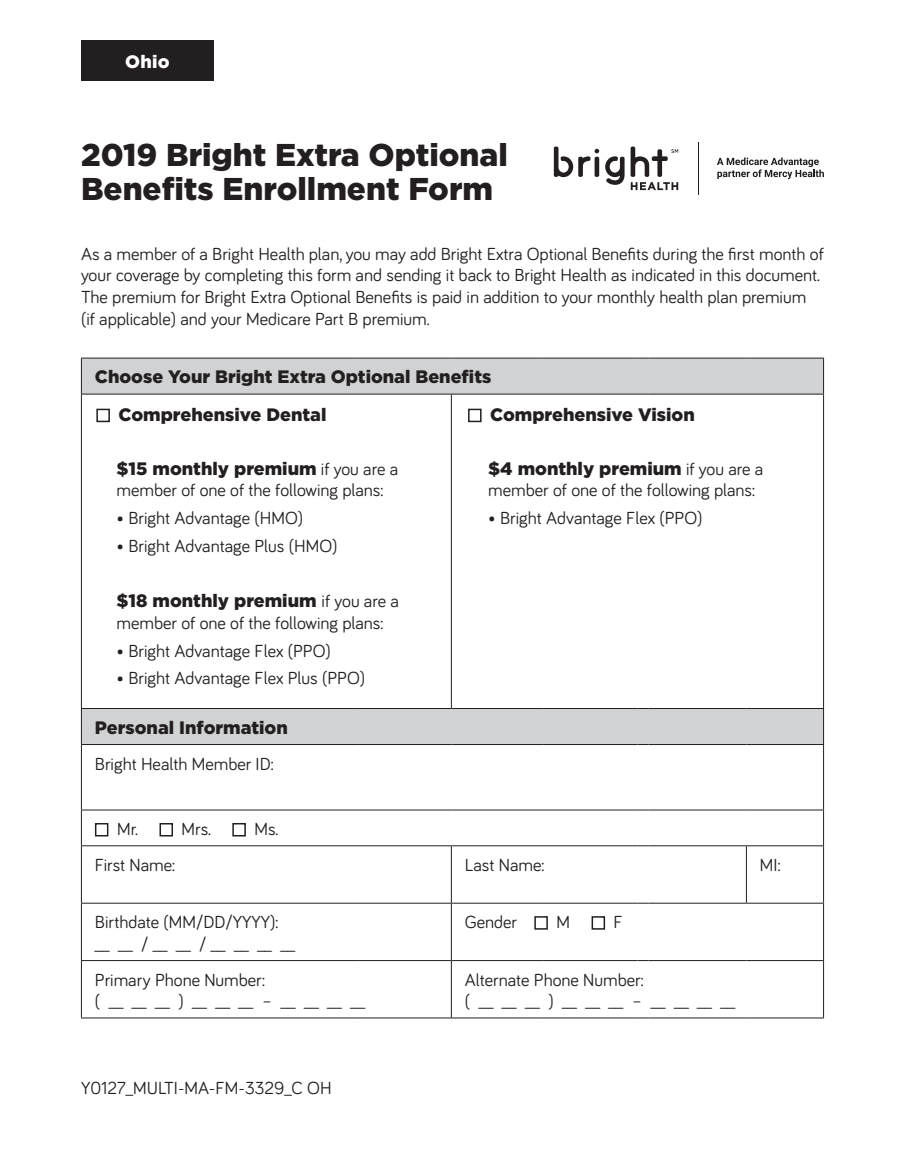
<style>
.page{position:relative;width:905px;height:1175px;background:#fff}
.page>*{position:absolute;margin:0;border:0;box-sizing:border-box;transform-origin:0 0}
.t1{font:900 31.5px/34.5px "Gotham";color:#231f20}
.t2{font:18px/21.6px "Bariol";color:#231f20}
.t3{font:900 18px "Gotham";color:#231f20}
.t4{font:900 18px "Gotham";color:#fff}
.s1{font-family:"Bariol";font-weight:400}
.s2{font-family:"Gotham";font-weight:900}
</style>
<div class="page">
<div style="left:81px;top:40px;width:133px;height:41px;background:#231f20"></div>
<svg style="left:82px;top:359px;width:741px;height:385px"></svg>
<hr style="left:81px;top:358px;width:278px;height:1px;background:#231f20">
<hr style="left:81px;top:358px;width:1px;height:36px;background:#231f20">
<hr style="left:359px;top:358px;width:92px;height:1px;background:#231f20">
<hr style="left:451px;top:358px;width:93px;height:1px;background:#231f20">
<hr style="left:544px;top:358px;width:93px;height:1px;background:#231f20">
<hr style="left:648px;top:358px;width:98px;height:1px;background:#231f20">
<hr style="left:746px;top:358px;width:77px;height:1px;background:#231f20">
<hr style="left:823px;top:358px;width:1px;height:36px;background:#231f20">
<hr style="left:81px;top:394px;width:278px;height:1px;background:#231f20">
<hr style="left:81px;top:394px;width:1px;height:314px;background:#231f20">
<hr style="left:359px;top:394px;width:92px;height:1px;background:#231f20">
<hr style="left:451px;top:394px;width:93px;height:1px;background:#231f20">
<hr style="left:451px;top:394px;width:1px;height:314px;background:#231f20">
<hr style="left:544px;top:394px;width:93px;height:1px;background:#231f20">
<hr style="left:648px;top:394px;width:98px;height:1px;background:#231f20">
<hr style="left:746px;top:394px;width:77px;height:1px;background:#231f20">
<hr style="left:823px;top:394px;width:1px;height:314px;background:#231f20">
<hr style="left:81px;top:708px;width:278px;height:1px;background:#231f20">
<hr style="left:81px;top:709px;width:1px;height:35px;background:#231f20">
<hr style="left:359px;top:708px;width:92px;height:1px;background:#231f20">
<hr style="left:451px;top:708px;width:93px;height:1px;background:#231f20">
<hr style="left:544px;top:708px;width:93px;height:1px;background:#231f20">
<hr style="left:648px;top:708px;width:98px;height:1px;background:#231f20">
<hr style="left:746px;top:708px;width:77px;height:1px;background:#231f20">
<hr style="left:823px;top:709px;width:1px;height:35px;background:#231f20">
<hr style="left:81px;top:744px;width:278px;height:1px;background:#231f20">
<hr style="left:81px;top:745px;width:1px;height:64px;background:#231f20">
<hr style="left:359px;top:744px;width:92px;height:1px;background:#231f20">
<hr style="left:451px;top:744px;width:93px;height:1px;background:#231f20">
<hr style="left:544px;top:744px;width:93px;height:1px;background:#231f20">
<hr style="left:648px;top:744px;width:98px;height:1px;background:#231f20">
<hr style="left:746px;top:744px;width:77px;height:1px;background:#231f20">
<hr style="left:823px;top:745px;width:1px;height:64px;background:#231f20">
<hr style="left:81px;top:809px;width:278px;height:1px;background:#231f20">
<hr style="left:81px;top:810px;width:1px;height:35px;background:#231f20">
<hr style="left:359px;top:809px;width:92px;height:1px;background:#231f20">
<hr style="left:451px;top:809px;width:93px;height:1px;background:#231f20">
<hr style="left:544px;top:809px;width:93px;height:1px;background:#231f20">
<hr style="left:648px;top:809px;width:98px;height:1px;background:#231f20">
<hr style="left:746px;top:809px;width:77px;height:1px;background:#231f20">
<hr style="left:823px;top:810px;width:1px;height:35px;background:#231f20">
<hr style="left:81px;top:845px;width:278px;height:1px;background:#231f20">
<hr style="left:81px;top:846px;width:1px;height:56px;background:#231f20">
<hr style="left:359px;top:845px;width:92px;height:1px;background:#231f20">
<hr style="left:451px;top:845px;width:93px;height:1px;background:#231f20">
<hr style="left:451px;top:846px;width:1px;height:56px;background:#231f20">
<hr style="left:544px;top:845px;width:93px;height:1px;background:#231f20">
<hr style="left:648px;top:845px;width:98px;height:1px;background:#231f20">
<hr style="left:746px;top:845px;width:77px;height:1px;background:#231f20">
<hr style="left:746px;top:846px;width:1px;height:56px;background:#231f20">
<hr style="left:823px;top:846px;width:1px;height:56px;background:#231f20">
<hr style="left:81px;top:902px;width:278px;height:1px;background:#231f20">
<hr style="left:81px;top:903px;width:1px;height:57px;background:#231f20">
<hr style="left:359px;top:902px;width:92px;height:1px;background:#231f20">
<hr style="left:451px;top:902px;width:93px;height:1px;background:#231f20">
<hr style="left:451px;top:903px;width:1px;height:57px;background:#231f20">
<hr style="left:544px;top:902px;width:93px;height:1px;background:#231f20">
<hr style="left:648px;top:902px;width:98px;height:1px;background:#231f20">
<hr style="left:746px;top:902px;width:77px;height:1px;background:#231f20">
<hr style="left:823px;top:903px;width:1px;height:57px;background:#231f20">
<hr style="left:81px;top:960px;width:278px;height:1px;background:#231f20">
<hr style="left:81px;top:961px;width:1px;height:56px;background:#231f20">
<hr style="left:359px;top:960px;width:92px;height:1px;background:#231f20">
<hr style="left:451px;top:960px;width:93px;height:1px;background:#231f20">
<hr style="left:451px;top:961px;width:1px;height:56px;background:#231f20">
<hr style="left:544px;top:960px;width:93px;height:1px;background:#231f20">
<hr style="left:648px;top:960px;width:98px;height:1px;background:#231f20">
<hr style="left:746px;top:960px;width:77px;height:1px;background:#231f20">
<hr style="left:823px;top:961px;width:1px;height:56px;background:#231f20">
<hr style="left:81px;top:1017px;width:278px;height:1px;background:#231f20">
<hr style="left:359px;top:1017px;width:92px;height:1px;background:#231f20">
<hr style="left:451px;top:1017px;width:93px;height:1px;background:#231f20">
<hr style="left:544px;top:1017px;width:93px;height:1px;background:#231f20">
<hr style="left:648px;top:1017px;width:98px;height:1px;background:#231f20">
<hr style="left:746px;top:1017px;width:77px;height:1px;background:#231f20">
<div style="left:95px;top:823px;width:13px;height:13px;border:2px solid #231f20"></div>
<div style="left:159px;top:823px;width:14px;height:13px;border:2px solid #231f20"></div>
<div style="left:232px;top:823px;width:14px;height:13px;border:2px solid #231f20"></div>
<div style="left:534px;top:916px;width:14px;height:13px;border:2px solid #231f20"></div>
<div style="left:591px;top:916px;width:14px;height:13px;border:2px solid #231f20"></div>
<hr style="left:697px;top:142px;width:1px;height:53px;background:#231f20">
<svg style="left:605px;top:156px;width:19px;height:29px"></svg>
<svg style="left:554px;top:146px;width:45px;height:31px"></svg>
<svg style="left:630px;top:146px;width:48px;height:44px"></svg>
<svg style="left:717px;top:157px;width:106px;height:22px"></svg>
<div style="left:96px;top:409px;width:14px;height:13px;border:2px solid #231f20"></div>
<div style="left:468px;top:409px;width:13px;height:13px;border:2px solid #231f20"></div>
<p class="t4" style="left:125px;top:49px;width:46px">Ohio</p>
<p class="t1" style="left:81px;top:137px;width:428px">2019 Bright Extra Optional<br>Benefits Enrollment Form</p>
<p class="t2" style="left:81px;top:242px;width:744px">As a member of a Bright Health plan, you may add Bright Extra Optional Benefits during the first month of your coverage by completing this form and sending it back to Bright Health as indicated in this document.<br>The premium for Bright Extra Optional Benefits is paid in addition to your monthly health plan premium (if applicable) and your Medicare Part B premium.</p>
<p class="t3" style="left:95px;top:364px;width:398px">Choose Your Bright Extra Optional Benefits</p>
<p class="t3" style="left:118px;top:402px;width:209px">Comprehensive Dental</p>
<p class="t3" style="left:490px;top:402px;width:206px">Comprehensive Vision</p>
<p class="t3" style="left:117px;top:456px;width:283px">$15 monthly premium <span class="s1">if you are a</span></p>
<p class="t2" style="left:117px;top:478px;width:268px">member of one of the following plans:</p>
<p class="t3" style="left:488px;top:456px;width:276px">$4 monthly premium <span class="s1">if you are a</span></p>
<p class="t2" style="left:488px;top:478px;width:268px">member of one of the following plans:</p>
<p class="t2" style="left:117px;top:506px;width:188px">• Bright Advantage (HMO)</p>
<p class="t2" style="left:488px;top:506px;width:216px">• Bright Advantage Flex (PPO)</p>
<p class="t2" style="left:117px;top:534px;width:222px">• Bright Advantage Plus (HMO)</p>
<p class="t2" style="left:117px;top:589px;width:284px"><span class="s2">$18 monthly premium</span> if you are a member of one of the following plans:</p>
<p class="t2" style="left:117px;top:638px;width:216px">• Bright Advantage Flex (PPO)</p>
<p class="t2" style="left:117px;top:666px;width:250px">• Bright Advantage Flex Plus (PPO)</p>
<p class="t3" style="left:95px;top:715px;width:194px">Personal Information</p>
<p class="t2" style="left:95px;top:751px;width:180px">Bright Health Member ID:</p>
<p class="t2" style="left:117px;top:817px;width:23px">Mr.</p>
<p class="t2" style="left:181px;top:817px;width:31px">Mrs.</p>
<p class="t2" style="left:254px;top:817px;width:25px">Ms.</p>
<p class="t2" style="left:95px;top:853px;width:82px">First Name:</p>
<p class="t2" style="left:465px;top:853px;width:81px">Last Name:</p>
<p class="t2" style="left:760px;top:853px;width:22px">MI:</p>
<p class="t2" style="left:95px;top:910px;width:185px">Birthdate (MM/DD/YYYY):</p>
<p class="t2" style="left:95px;top:932px;width:202px">__ __ / __ __ / __ __ __ __</p>
<p class="t2" style="left:95px;top:967px;width:171px">Primary Phone Number:</p>
<p class="t2" style="left:95px;top:989px;width:272px">( __ __ __ ) __ __ __ – __ __ __ __</p>
<p class="t2" style="left:81px;top:1076px;width:252px">Y0127_MULTI-MA-FM-3329_C OH</p>
<p class="t2" style="left:465px;top:910px;width:54px">Gender</p>
<p class="t2" style="left:556px;top:910px;width:15px">M</p>
<p class="t2" style="left:613px;top:910px;width:11px">F</p>
<p class="t2" style="left:465px;top:967px;width:180px">Alternate Phone Number:</p>
<p class="t2" style="left:465px;top:989px;width:272px">( __ __ __ ) __ __ __ – __ __ __ __</p>
</div>
